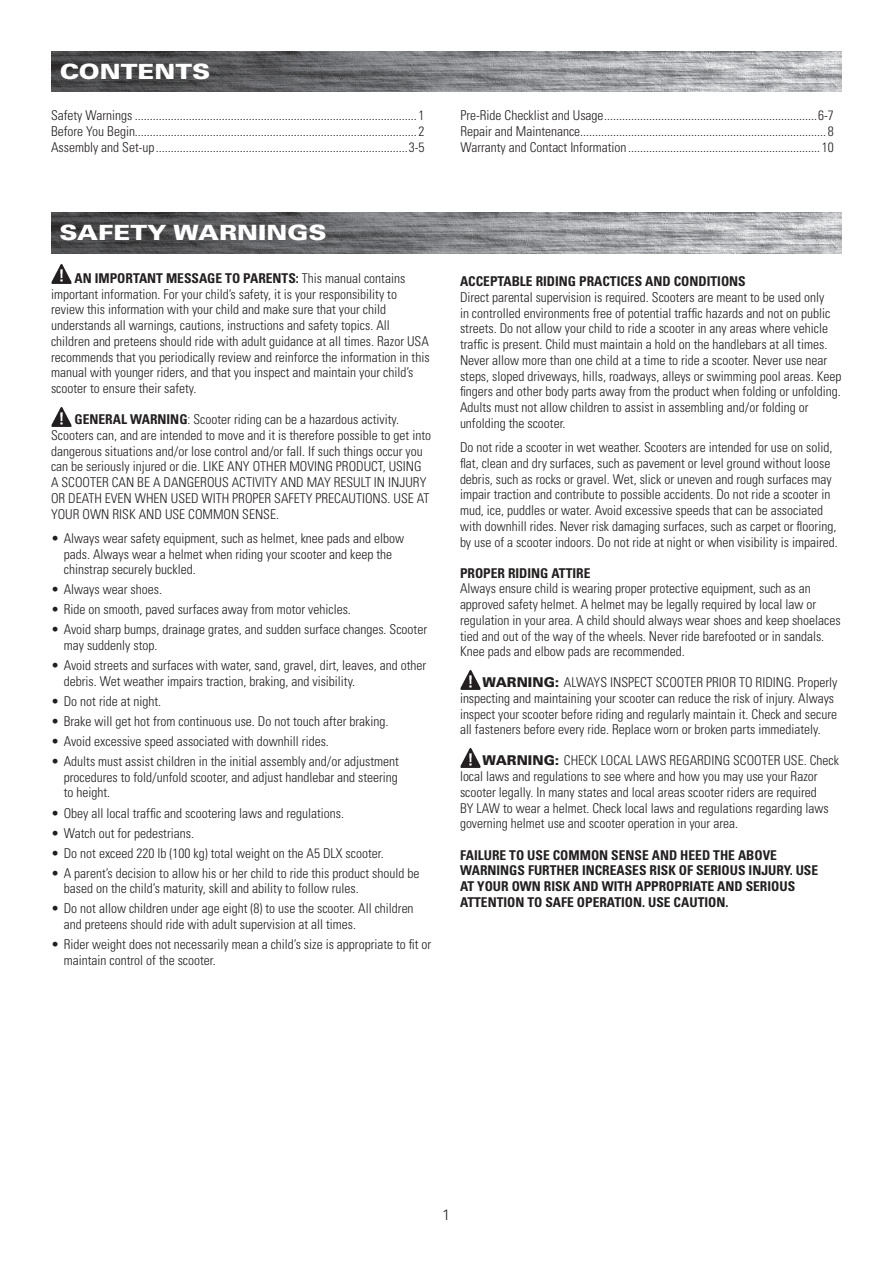
<style>
.page{position:relative;width:893px;height:1263px;background:#fff}
.page>*{position:absolute;margin:0;border:0;box-sizing:border-box;transform-origin:0 0}
.t1{font:900 21px "Univers LT Std";color:#fff;scale:1.2 1}
.t2{font:300 15px "Univers LT Std";color:#231f20}
.t3{font:300 condensed 13.5px/15.8px "Univers LT Std";color:#231f20}
.t4{font:700 condensed 13.5px/15.8px "Univers LT Std";color:#231f20}
.s1{font-weight:700}
.s2{font-weight:900;font-stretch:normal}
</style>
<div class="page">
<img style="left:51px;top:51px;width:791px;height:41px">
<img style="left:51px;top:213px;width:791px;height:40px">
<img style="left:51px;top:264px;width:21px;height:20px">
<img style="left:51px;top:407px;width:21px;height:20px">
<img style="left:460px;top:670px;width:21px;height:20px">
<img style="left:460px;top:748px;width:21px;height:20px">
<h2 class="t1" style="left:60px;top:58px;width:127px">CONTENTS</h2>
<p class="t3" style="left:51px;top:108px;width:375px">Safety Warnings ..............................................................................................1</p>
<p class="t3" style="left:51px;top:123px;width:375px">Before You Begin..............................................................................................2</p>
<p class="t3" style="left:51px;top:139px;width:375px">Assembly and Set-up....................................................................................3-5</p>
<h2 class="t1" style="left:60px;top:220px;width:224px">SAFETY WARNINGS</h2>
<p class="t3" style="left:51px;top:270px;width:380px;text-indent:24px"><span class="s1">AN IMPORTANT MESSAGE TO PARENTS:</span> This manual contains important information. For your child’s safety, it is your responsibility to review this information with your child and make sure that your child understands all warnings, cautions, instructions and safety topics. All children and preteens should ride with adult guidance at all times. Razor USA recommends that you periodically review and reinforce the information in this manual with younger riders, and that you inspect and maintain your child’s scooter to ensure their safety.</p>
<p class="t3" style="left:51px;top:411px;width:382px;text-indent:24px"><span class="s1">GENERAL WARNING</span>: Scooter riding can be a hazardous activity.<br>Scooters can, and are intended to move and it is therefore possible to get into dangerous situations and/or lose control and/or fall. If such things occur you can be seriously injured or die. LIKE ANY OTHER MOVING PRODUCT, USING A SCOOTER CAN BE A DANGEROUS ACTIVITY AND MAY RESULT IN INJURY OR DEATH EVEN WHEN USED WITH PROPER SAFETY PRECAUTIONS. USE AT YOUR OWN RISK AND USE COMMON SENSE.</p>
<p class="t3" style="left:64px;top:530px;width:342px;text-indent:-13px">• Always wear safety equipment, such as helmet, knee pads and elbow pads. Always wear a helmet when riding your scooter and keep the chinstrap securely buckled.</p>
<p class="t3" style="left:51px;top:582px;width:112px">• Always wear shoes.</p>
<p class="t3" style="left:51px;top:602px;width:301px">• Ride on smooth, paved surfaces away from motor vehicles.</p>
<p class="t3" style="left:64px;top:622px;width:365px;text-indent:-13px">• Avoid sharp bumps, drainage grates, and sudden surface changes. Scooter may suddenly stop.</p>
<p class="t3" style="left:64px;top:657px;width:364px;text-indent:-13px">• Avoid streets and surfaces with water, sand, gravel, dirt, leaves, and other debris. Wet weather impairs traction, braking, and visibility.</p>
<p class="t3" style="left:51px;top:693px;width:112px">• Do not ride at night.</p>
<p class="t3" style="left:51px;top:713px;width:339px">• Brake will get hot from continuous use. Do not touch after braking.</p>
<p class="t3" style="left:51px;top:733px;width:279px">• Avoid excessive speed associated with downhill rides.</p>
<p class="t3" style="left:64px;top:753px;width:337px;text-align:justify;text-indent:-13px">• Adults must assist children in the initial assembly and/or adjustment procedures to fold/unfold scooter, and adjust handlebar and steering to height.</p>
<p class="t3" style="left:51px;top:805px;width:295px">• Obey all local traffic and scootering laws and regulations.</p>
<p class="t3" style="left:51px;top:825px;width:144px">• Watch out for pedestrians.</p>
<p class="t3" style="left:51px;top:845px;width:334px">• Do not exceed 220 lb (100 kg) total weight on the A5 DLX scooter.</p>
<p class="t3" style="left:64px;top:865px;width:357px;text-indent:-13px">• A parent’s decision to allow his or her child to ride this product should be based on the child’s maturity, skill and ability to follow rules.</p>
<p class="t3" style="left:64px;top:901px;width:351px;text-indent:-13px">• Do not allow children under age eight (8) to use the scooter. All children and preteens should ride with adult supervision at all times.</p>
<p class="t3" style="left:64px;top:936px;width:369px;text-indent:-13px">• Rider weight does not necessarily mean a child’s size is appropriate to fit or maintain control of the scooter.</p>
<p class="t3" style="left:460px;top:108px;width:375px">Pre-Ride Checklist and Usage.......................................................................6-7</p>
<p class="t3" style="left:460px;top:123px;width:375px">Repair and Maintenance..................................................................................8</p>
<p class="t3" style="left:460px;top:139px;width:375px">Warranty and Contact Information ................................................................10</p>
<h3 class="t4" style="left:460px;top:273px;width:287px">ACCEPTABLE RIDING PRACTICES AND CONDITIONS</h3>
<p class="t3" style="left:460px;top:289px;width:383px">Direct parental supervision is required. Scooters are meant to be used only<br>in controlled environments free of potential traffic hazards and not on public streets. Do not allow your child to ride a scooter in any areas where vehicle traffic is present. Child must maintain a hold on the handlebars at all times.<br>Never allow more than one child at a time to ride a scooter. Never use near steps, sloped driveways, hills, roadways, alleys or swimming pool areas. Keep fingers and other body parts away from the product when folding or unfolding.<br>Adults must not allow children to assist in assembling and/or folding or unfolding the scooter.</p>
<p class="t3" style="left:460px;top:439px;width:379px">Do not ride a scooter in wet weather. Scooters are intended for use on solid, flat, clean and dry surfaces, such as pavement or level ground without loose debris, such as rocks or gravel. Wet, slick or uneven and rough surfaces may impair traction and contribute to possible accidents. Do not ride a scooter in mud, ice, puddles or water. Avoid excessive speeds that can be associated with downhill rides. Never risk damaging surfaces, such as carpet or flooring, by use of a scooter indoors. Do not ride at night or when visibility is impaired.</p>
<h3 class="t4" style="left:460px;top:565px;width:132px">PROPER RIDING ATTIRE</h3>
<p class="t3" style="left:460px;top:581px;width:382px">Always ensure child is wearing proper protective equipment, such as an approved safety helmet. A helmet may be legally required by local law or regulation in your area. A child should always wear shoes and keep shoelaces tied and out of the way of the wheels. Never ride barefooted or in sandals.<br>Knee pads and elbow pads are recommended.</p>
<p class="t3" style="left:460px;top:674px;width:379px;text-indent:23px"><span class="s2">WARNING:</span> ALWAYS INSPECT SCOOTER PRIOR TO RIDING. Properly inspecting and maintaining your scooter can reduce the risk of injury. Always inspect your scooter before riding and regularly maintain it. Check and secure all fasteners before every ride. Replace worn or broken parts immediately.</p>
<p class="t3" style="left:460px;top:753px;width:380px;text-indent:23px"><span class="s2">WARNING:</span> CHECK LOCAL LAWS REGARDING SCOOTER USE. Check local laws and regulations to see where and how you may use your Razor scooter legally. In many states and local areas scooter riders are required<br>BY LAW to wear a helmet. Check local laws and regulations regarding laws governing helmet use and scooter operation in your area.</p>
<p class="t4" style="left:460px;top:847px;width:360px">FAILURE TO USE COMMON SENSE AND HEED THE ABOVE WARNINGS FURTHER INCREASES RISK OF SERIOUS INJURY. USE AT YOUR OWN RISK AND WITH APPROPRIATE AND SERIOUS ATTENTION TO SAFE OPERATION. USE CAUTION.</p>
<p class="t2" style="left:442px;top:1205px;width:10px">1</p>
</div>
